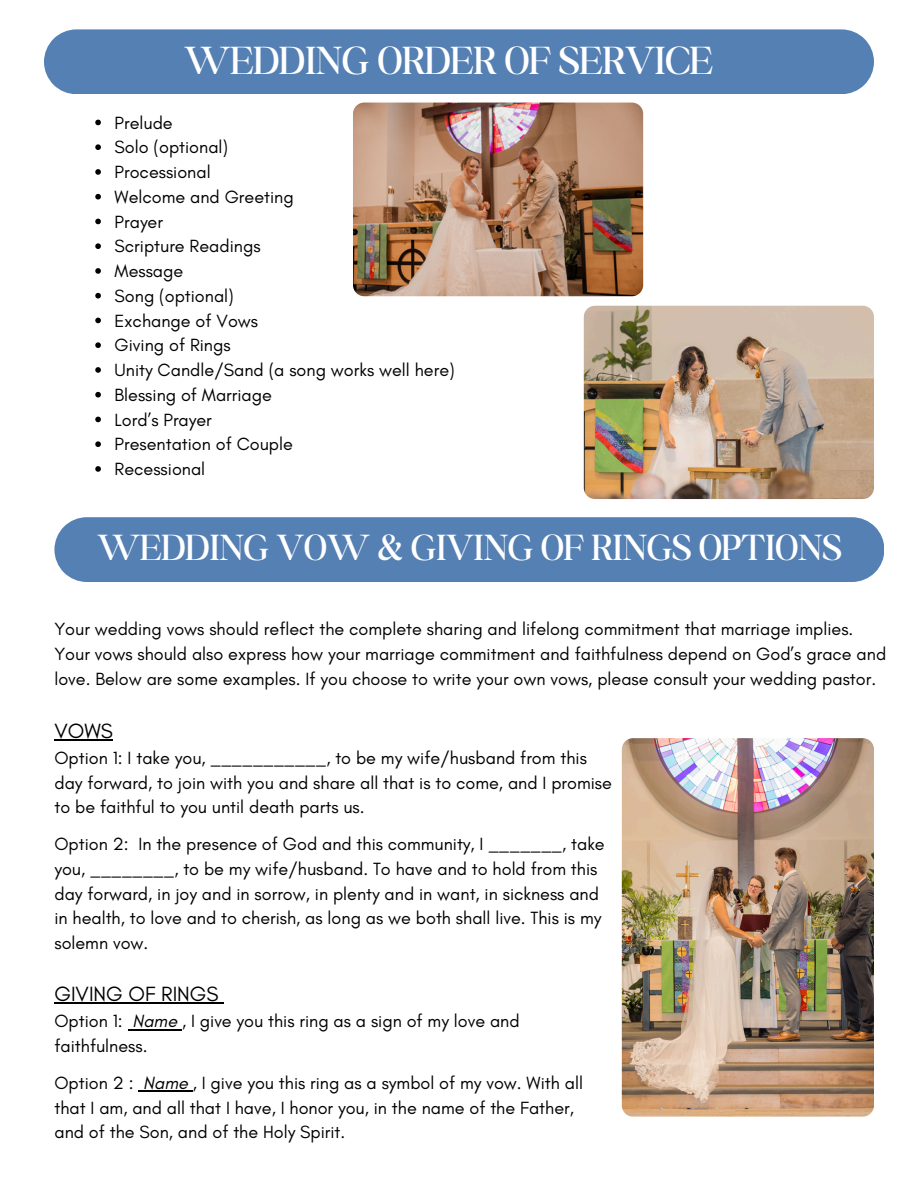
<style>
.page{position:relative;width:918px;height:1188px;background:#fff}
.page>*{position:absolute;margin:0;border:0;box-sizing:border-box;transform-origin:0 0}
.t1{font:300 42px "Boston Angel";color:#fff}
.t2{font:300 39px "Boston Angel";color:#fff}
.t3{font:21px "Glacial Indifference";color:#000}
.t4{font:18px/24.8px "Glacial Indifference";color:#000}
.s1{font-style:italic}
</style>
<div class="page">
<img style="left:353px;top:103px;width:290px;height:193px;border-radius:11px">
<svg style="left:95px;top:120px;width:6px;height:5px"></svg>
<svg style="left:95px;top:144px;width:6px;height:6px"></svg>
<svg style="left:95px;top:169px;width:6px;height:6px"></svg>
<svg style="left:95px;top:194px;width:6px;height:6px"></svg>
<svg style="left:95px;top:219px;width:6px;height:5px"></svg>
<svg style="left:95px;top:243px;width:6px;height:6px"></svg>
<svg style="left:95px;top:268px;width:6px;height:6px"></svg>
<svg style="left:95px;top:293px;width:6px;height:6px"></svg>
<svg style="left:95px;top:318px;width:6px;height:5px"></svg>
<svg style="left:95px;top:342px;width:6px;height:6px"></svg>
<svg style="left:95px;top:367px;width:6px;height:6px"></svg>
<svg style="left:95px;top:392px;width:6px;height:6px"></svg>
<svg style="left:95px;top:417px;width:6px;height:5px"></svg>
<svg style="left:95px;top:441px;width:6px;height:6px"></svg>
<svg style="left:95px;top:466px;width:6px;height:6px"></svg>
<div style="left:44px;top:29px;width:830px;height:65px;background:#5580b3"></div>
<hr style="left:54px;top:739px;width:59px;height:2px;background:#000">
<div style="left:54px;top:517px;width:830px;height:65px;background:#5580b3"></div>
<hr style="left:54px;top:1003px;width:165px;height:1px;background:#000">
<hr style="left:133px;top:1029px;width:49px;height:1px;background:#000">
<hr style="left:143px;top:1090px;width:50px;height:2px;background:#000">
<img style="left:622px;top:738px;width:252px;height:378px;border-radius:11px">
<img style="left:584px;top:306px;width:290px;height:193px;border-radius:11px">
<p class="t1" style="left:184px;top:36px;width:530px">WEDDING ORDER OF SERVICE</p>
<h1 class="t4" style="left:115px;top:110px;width:60px">Prelude</h1>
<p class="t4" style="left:115px;top:135px;width:115px">Solo (optional)</p>
<p class="t4" style="left:115px;top:159px;width:98px">Processional</p>
<p class="t4" style="left:115px;top:184px;width:181px">Welcome and Greeting</p>
<p class="t4" style="left:115px;top:209px;width:50px">Prayer</p>
<p class="t4" style="left:115px;top:234px;width:148px">Scripture Readings</p>
<p class="t4" style="left:115px;top:258px;width:70px">Message</p>
<p class="t4" style="left:115px;top:283px;width:121px">Song (optional)</p>
<p class="t4" style="left:115px;top:308px;width:145px">Exchange of Vows</p>
<p class="t4" style="left:115px;top:333px;width:118px">Giving of Rings</p>
<p class="t4" style="left:115px;top:357px;width:342px">Unity Candle/Sand (a song works well here)</p>
<p class="t4" style="left:115px;top:382px;width:159px">Blessing of Marriage</p>
<p class="t4" style="left:115px;top:407px;width:99px">Lord’s Prayer</p>
<p class="t4" style="left:115px;top:432px;width:180px">Presentation of Couple</p>
<p class="t4" style="left:115px;top:456px;width:92px">Recessional</p>
<p class="t2" style="left:97px;top:524px;width:746px">WEDDING VOW &amp; GIVING OF RINGS OPTIONS</p>
<p class="t4" style="left:54px;top:617px;width:833px">Your wedding vows should reflect the complete sharing and lifelong commitment that marriage implies.<br>Your vows should also express how your marriage commitment and faithfulness depend on God’s grace and love. Below are some examples. If you choose to write your own vows, please consult your wedding pastor.</p>
<p class="t3" style="left:54px;top:718px;width:60px">VOWS</p>
<p class="t4" style="left:54px;top:745px;width:559px">Option 1: I take you, ___________, to be my wife/husband from this day forward, to join with you and share all that is to come, and I promise to be faithful to you until death parts us.</p>
<h1 class="t4" style="left:54px;top:831px;width:552px">Option 2: In the presence of God and this community, I _______, take you, ________, to be my wife/husband. To have and to hold from this day forward, in joy and in sorrow, in plenty and in want, in sickness and in health, to love and to cherish, as long as we both shall live. This is my solemn vow.</h1>
<p class="t3" style="left:54px;top:981px;width:166px">GIVING OF RINGS</p>
<p class="t4" style="left:54px;top:1009px;width:467px">Option 1: <span class="s1">Name</span> , I give you this ring as a sign of my love and</p>
<p class="t4" style="left:54px;top:1027px;width:530px;line-height:36.8px">faithfulness.<br>Option 2 : <span class="s1">Name</span> , I give you this ring as a symbol of my vow. With all</p>
<p class="t4" style="left:54px;top:1095px;width:521px">that I am, and all that I have, I honor you, in the name of the Father, and of the Son, and of the Holy Spirit.</p>
</div>
